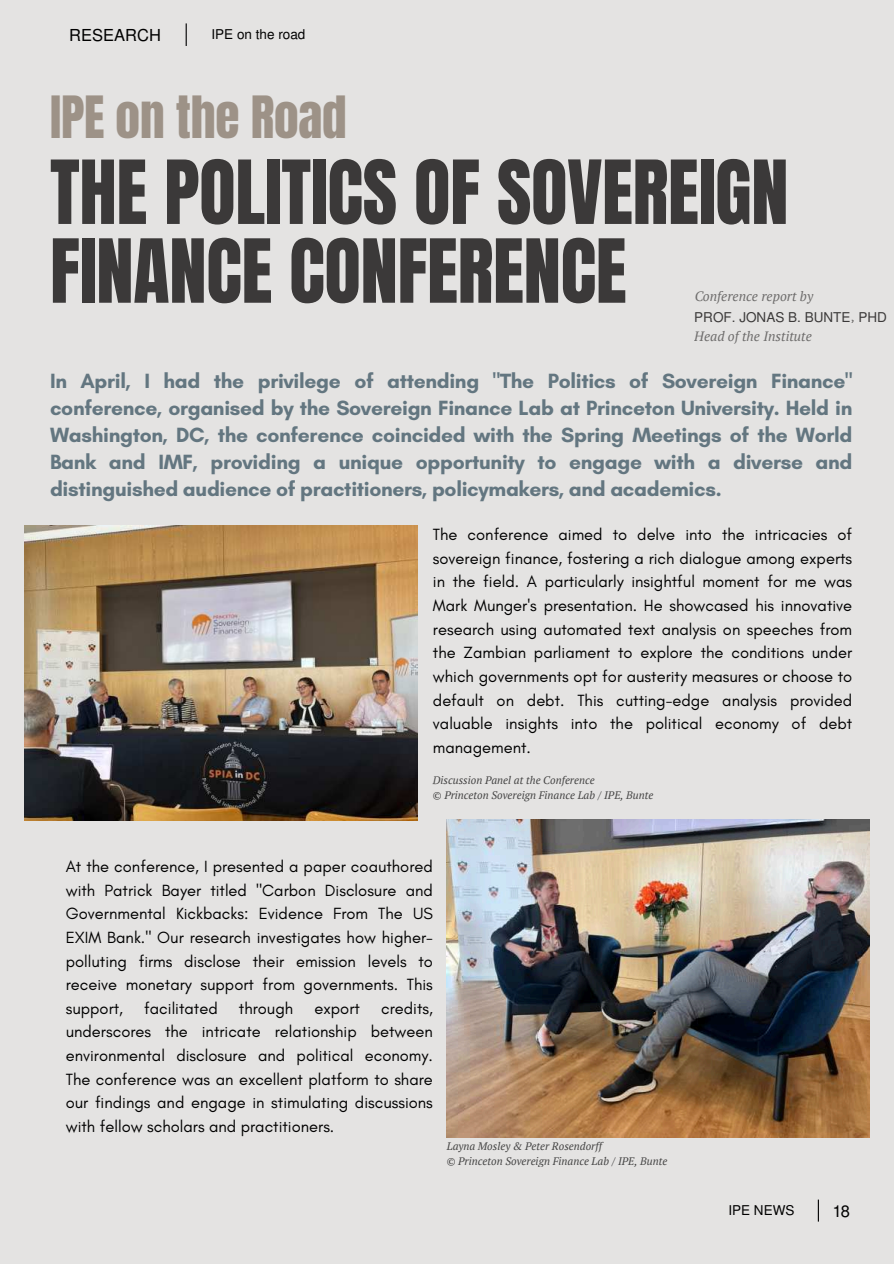
<style>
.page{position:relative;width:894px;height:1264px;background:#fff}
.page>*{position:absolute;margin:0;border:0;box-sizing:border-box;transform-origin:0 0}
.t1{font:75px/78.8px "Anton";letter-spacing:-.005em;color:#3b3939}
.t2{font:49.5px "Anton";letter-spacing:-.005em;color:#9d9287}
.t3{font:700 21px/27px "Glacial Indifference";letter-spacing:-.015em;color:#637680;text-align:justify}
.t4{font:16.5px/23.7px "Glacial Indifference";color:#000;text-align:justify}
.t5{font:16.5px "Mukti";color:#000}
.t6{font:italic 13.5px "PT Serif";color:#3b3939}
.t7{font:13.5px "Mukti";color:#3b3939}
.t8{font:13.5px "Mukti";color:#000}
.t9{font:italic 10.95px/14.5px "PT Serif";color:#000}
</style>
<div class="page">
<div style="left:0;top:0;width:893px;height:1263px;background:#e4e3e2"></div>
<hr style="left:185px;top:23px;width:2px;height:23px;background:#000">
<svg style="left:817px;top:1199px;width:1px;height:22px"></svg>
<img style="left:24px;top:525px;width:393px;height:295px">
<img style="left:446px;top:819px;width:422px;height:318px">
<p class="t5" style="left:69px;top:24px;width:93px">RESEARCH</p>
<p class="t8" style="left:211px;top:25px;width:95px">IPE on the road</p>
<h2 class="t2" style="left:50px;top:92px;width:298px">IPE on the Road</h2>
<h1 class="t1" style="left:50px;top:159px;width:739px">THE POLITICS OF SOVEREIGN<br>FINANCE CONFERENCE</h1>
<p class="t6" style="left:694px;top:288px;width:120px">Conference report by</p>
<p class="t7" style="left:694px;top:307px;width:194px">PROF. JONAS B. BUNTE, PHD</p>
<p class="t6" style="left:694px;top:328px;width:119px">Head of the Institute</p>
<p class="t3" style="left:50px;top:367px;width:803px">In April, I had the privilege of attending "The Politics of Sovereign Finance" conference, organised by the Sovereign Finance Lab at Princeton University. Held in Washington, DC, the conference coincided with the Spring Meetings of the World Bank and IMF, providing a unique opportunity to engage with a diverse and distinguished audience of practitioners, policymakers, and academics.</p>
<p class="t4" style="left:433px;top:523px;width:420px">The conference aimed to delve into the intricacies of sovereign finance, fostering a rich dialogue among experts in the field. A particularly insightful moment for me was Mark Munger's presentation. He showcased his innovative research using automated text analysis on speeches from the Zambian parliament to explore the conditions under which governments opt for austerity measures or choose to default on debt. This cutting-edge analysis provided valuable insights into the political economy of debt management.</p>
<p class="t9" style="left:433px;top:773px;width:222px">Discussion Panel at the Conference<br>© Princeton Sovereign Finance Lab / IPE, Bunte</p>
<p class="t4" style="left:66px;top:855px;width:368px">At the conference, I presented a paper coauthored with Patrick Bayer titled "Carbon Disclosure and Governmental Kickbacks: Evidence From The US EXIM Bank." Our research investigates how higher&shy;polluting firms disclose their emission levels to receive monetary support from governments. This support,</p>
<p class="t4" style="left:66px;top:996px;width:368px;text-indent:315px">credits, underscores the intricate relationship between environmental disclosure and political economy.<br>The conference was an excellent platform to share our findings and engage in stimulating discussions with fellow scholars and practitioners.</p>
<p class="t4" style="left:144px;top:996px;width:75px">facilitated</p>
<p class="t4" style="left:239px;top:996px;width:56px">through</p>
<p class="t4" style="left:314px;top:996px;width:47px">export</p>
<p class="t9" style="left:446px;top:1138px;width:222px">Layna Mosley &amp; Peter Rosendorff<br>© Princeton Sovereign Finance Lab / IPE, Bunte</p>
<p class="t8" style="left:728px;top:1200px;width:68px">IPE NEWS</p>
<p class="t5" style="left:832px;top:1199px;width:18px">18</p>
</div>
